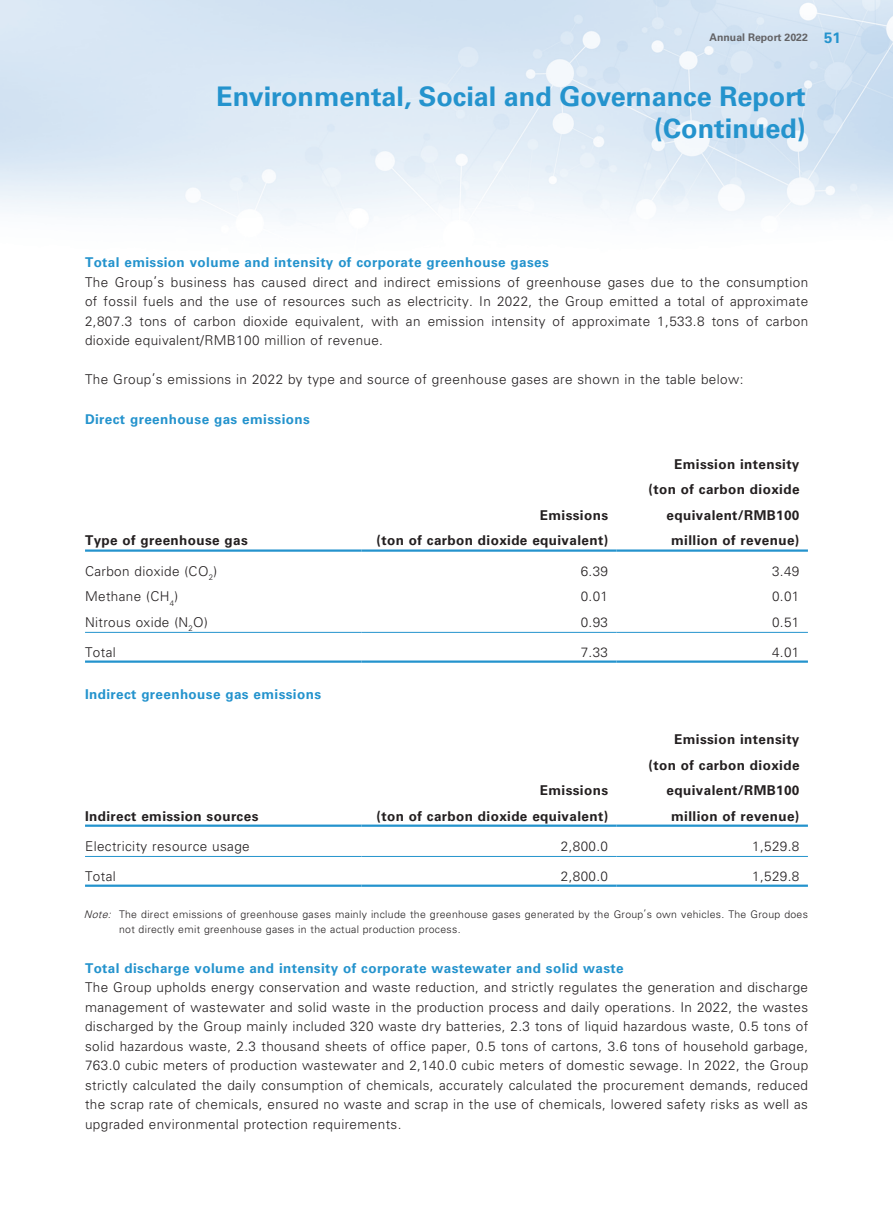
<style>
.page{position:relative;width:893px;height:1212px;background:#fff}
.page>*{position:absolute;margin:0;border:0;box-sizing:border-box;transform-origin:0 0}
.t1{font:700 27px/32.4px "Univers LT Std";color:#2493cd;text-align:right}
.t2{font:300 13.5px/19.5px "Univers LT Std";letter-spacing:.03em;color:#231f20;text-align:justify}
.t3{font:700 13.5px/25.5px "Univers LT Std";letter-spacing:.03em;color:#231f20;text-align:right}
.t4{font:700 13.5px "Univers LT Std";letter-spacing:.03em;color:#2493cd}
.t5{font:300 10.5px/15px "Univers LT Std";letter-spacing:.03em;color:#231f20}
.t6{font:700 10.5px "Univers LT Std";color:#636366}
.s1{font-size:15px;color:#2493cd}
.s2{font-style:italic}
</style>
<div class="page">
<img style="left:0;top:0;width:893px;height:632px">
<hr style="left:85px;top:549px;width:276px;height:3px;background:#2493cd">
<hr style="left:361px;top:549px;width:256px;height:3px;background:#2493cd">
<hr style="left:617px;top:549px;width:191px;height:3px;background:#2493cd">
<hr style="left:85px;top:632px;width:276px;height:1px;background:#2493cd">
<hr style="left:361px;top:632px;width:256px;height:1px;background:#2493cd">
<hr style="left:617px;top:632px;width:191px;height:1px;background:#2493cd">
<hr style="left:85px;top:660px;width:276px;height:3px;background:#2493cd">
<hr style="left:361px;top:660px;width:256px;height:3px;background:#2493cd">
<hr style="left:617px;top:660px;width:191px;height:3px;background:#2493cd">
<hr style="left:85px;top:824px;width:276px;height:3px;background:#2493cd">
<hr style="left:361px;top:824px;width:256px;height:3px;background:#2493cd">
<hr style="left:617px;top:824px;width:191px;height:3px;background:#2493cd">
<hr style="left:85px;top:856px;width:276px;height:1px;background:#2493cd">
<hr style="left:361px;top:856px;width:256px;height:1px;background:#2493cd">
<hr style="left:617px;top:856px;width:191px;height:1px;background:#2493cd">
<hr style="left:85px;top:884px;width:276px;height:3px;background:#2493cd">
<hr style="left:361px;top:884px;width:256px;height:3px;background:#2493cd">
<hr style="left:617px;top:884px;width:191px;height:3px;background:#2493cd">
<p class="t6" style="left:709px;top:31px;width:133px">Annual Report 2022 <span class="s1">51</span></p>
<h1 class="t1" style="left:216px;top:80px;width:591px">Environmental, Social and Governance Report (Continued)</h1>
<p class="t4" style="left:85px;top:255px;width:465px">Total emission volume and intensity of corporate greenhouse gases</p>
<p class="t2" style="left:85px;top:272px;width:725px">The Group’s business has caused direct and indirect emissions of greenhouse gases due to the consumption of fossil fuels and the use of resources such as electricity. In 2022, the Group emitted a total of approximate 2,807.3 tons of carbon dioxide equivalent, with an emission intensity of approximate 1,533.8 tons of carbon dioxide equivalent/RMB100 million of revenue.</p>
<p class="t2" style="left:85px;top:370px;width:660px">The Group’s emissions in 2022 by type and source of greenhouse gases are shown in the table below:</p>
<p class="t4" style="left:85px;top:411px;width:226px">Direct greenhouse gas emissions</p>
<p class="t3" style="left:85px;top:528px;width:164px">Type of greenhouse gas</p>
<p class="t3" style="left:377px;top:502px;width:233px">Emissions<br>(ton of carbon dioxide equivalent)</p>
<p class="t3" style="left:649px;top:451px;width:152px">Emission intensity (ton of carbon dioxide equivalent/RMB100 million of revenue)</p>
<p class="t2" style="left:85px;top:561px;width:134px">Carbon dioxide (CO<sub>2</sub>)</p>
<p class="t2" style="left:581px;top:561px;width:29px">6.39</p>
<p class="t2" style="left:772px;top:561px;width:29px">3.49</p>
<p class="t2" style="left:85px;top:586px;width:95px">Methane (CH<sub>4</sub>)</p>
<p class="t2" style="left:581px;top:586px;width:29px">0.01</p>
<p class="t2" style="left:772px;top:586px;width:29px">0.01</p>
<p class="t2" style="left:85px;top:612px;width:124px">Nitrous oxide (N<sub>2</sub>O)</p>
<p class="t2" style="left:581px;top:612px;width:29px">0.93</p>
<p class="t2" style="left:772px;top:612px;width:29px">0.51</p>
<p class="t2" style="left:85px;top:642px;width:32px">Total</p>
<p class="t2" style="left:581px;top:642px;width:29px">7.33</p>
<p class="t2" style="left:772px;top:642px;width:29px">4.01</p>
<p class="t4" style="left:85px;top:686px;width:238px">Indirect greenhouse gas emissions</p>
<p class="t3" style="left:85px;top:803px;width:175px">Indirect emission sources</p>
<p class="t3" style="left:377px;top:778px;width:233px">Emissions<br>(ton of carbon dioxide equivalent)</p>
<p class="t3" style="left:649px;top:727px;width:152px">Emission intensity (ton of carbon dioxide equivalent/RMB100 million of revenue)</p>
<p class="t2" style="left:85px;top:836px;width:166px">Electricity resource usage</p>
<p class="t2" style="left:561px;top:836px;width:49px">2,800.0</p>
<p class="t2" style="left:752px;top:836px;width:49px">1,529.8</p>
<p class="t2" style="left:85px;top:866px;width:32px">Total</p>
<p class="t2" style="left:561px;top:866px;width:49px">2,800.0</p>
<p class="t2" style="left:752px;top:866px;width:49px">1,529.8</p>
<p class="t5" style="left:119px;top:907px;width:690px;text-indent:-35px"><span class="s2">Note:</span> The direct emissions of greenhouse gases mainly include the greenhouse gases generated by the Group’s own vehicles. The Group does not directly emit greenhouse gases in the actual production process.</p>
<p class="t4" style="left:85px;top:960px;width:540px">Total discharge volume and intensity of corporate wastewater and solid waste</p>
<p class="t2" style="left:85px;top:977px;width:725px">The Group upholds energy conservation and waste reduction, and strictly regulates the generation and discharge management of wastewater and solid waste in the production process and daily operations. In 2022, the wastes discharged by the Group mainly included 320 waste dry batteries, 2.3 tons of liquid hazardous waste, 0.5 tons of solid hazardous waste, 2.3 thousand sheets of office paper, 0.5 tons of cartons, 3.6 tons of household garbage, 763.0 cubic meters of production wastewater and 2,140.0 cubic meters of domestic sewage. In 2022, the Group strictly calculated the daily consumption of chemicals, accurately calculated the procurement demands, reduced the scrap rate of chemicals, ensured no waste and scrap in the use of chemicals, lowered safety risks as well as upgraded environmental protection requirements.</p>
</div>
